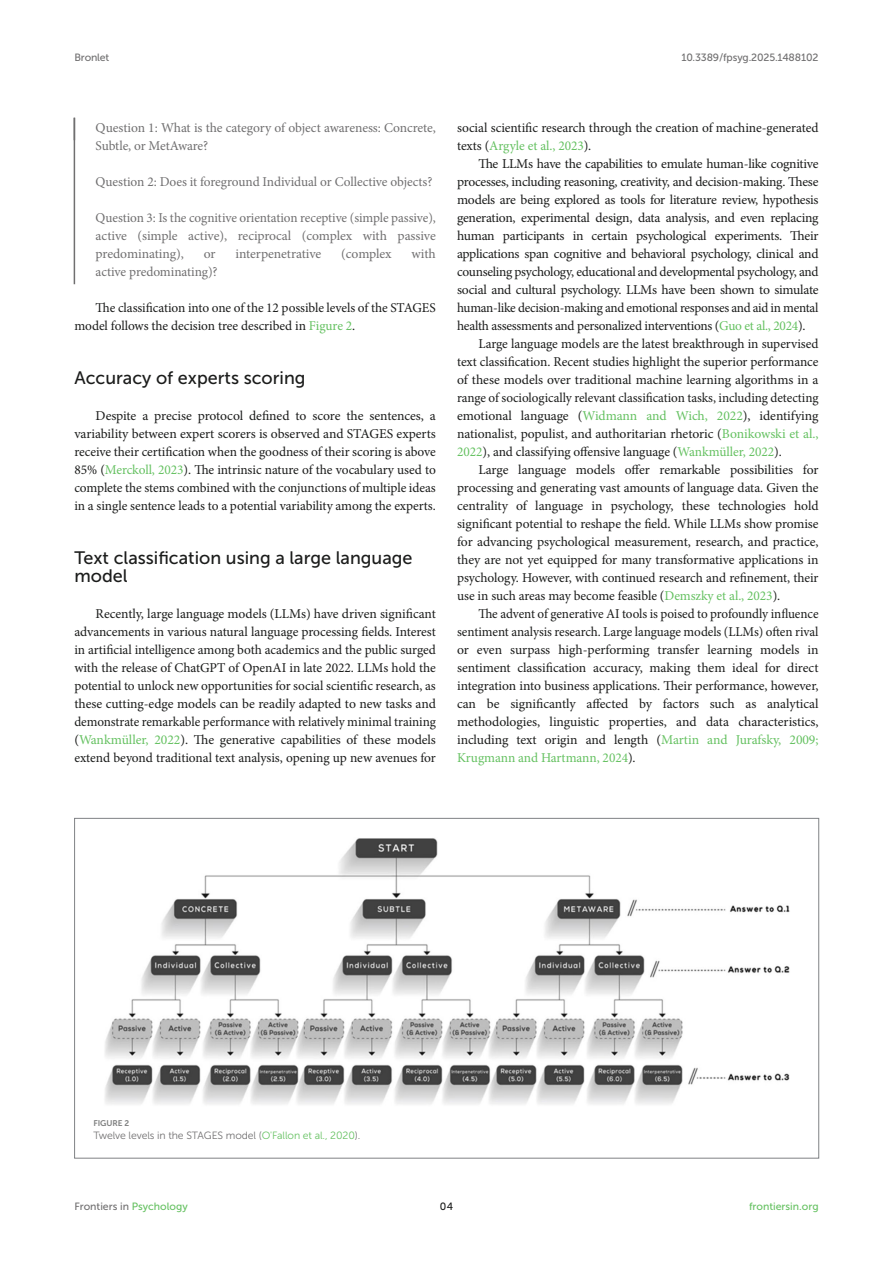
<style>
.page{position:relative;width:893px;height:1263px;background:#fff}
.page>*{position:absolute;margin:0;border:0;box-sizing:border-box;transform-origin:0 0}
.HEAD_2{font:18px/18px "Museo Sans 500";color:#1b1c1b}
.TEXT{font:13.5px/18px "Minion Pro";letter-spacing:-.005em;color:#1b1c1b;text-align:justify}
.BLOCK_QTN{font:13.5px/18px "Minion Pro";letter-spacing:-.005em;color:#706f70;text-align:justify}
.BLOCK_QTN_ABV{font:13.5px/18px "Minion Pro";letter-spacing:-.01em;color:#706f70}
.t1{font:10.5px "Museo Sans 500";letter-spacing:-.015em;color:#706f70}
.FIG_LEG{font:10.5px "Museo Sans 300";letter-spacing:-.01em;color:#706f70}
.t2{font:10.5px "Museo Sans 500";color:#65c161}
.t3{font:10.5px "Museo Sans 500";color:#1b1c1b}
.FIG_HD{font:8.25px "Museo Sans 700";letter-spacing:-.01em;color:#7e7f7f}
.s1{color:#65c161}
</style>
<div class="page">
<hr style="left:74px;top:118px;width:1px;height:166px;background:#706f70">
<img style="left:105px;top:838px;width:685px;height:266px">
<p class="t1" style="left:74px;top:51px;width:36px">Bronlet</p>
<p class="t1" style="left:681px;top:51px;width:139px">10.3389/fpsyg.2025.1488102</p>
<p class="BLOCK_QTN_ABV" style="left:96px;top:119px;width:342px">Question 1: What is the category of object awareness: Concrete,<br>Subtle, or MetAware?</p>
<p class="BLOCK_QTN_ABV" style="left:96px;top:173px;width:338px">Question 2: Does it foreground Individual or Collective objects?</p>
<p class="BLOCK_QTN" style="left:96px;top:209px;width:342px">Question 3: Is the cognitive orientation receptive (simple passive), active (simple active), reciprocal (complex with passive predominating),</p>
<p class="BLOCK_QTN" style="left:204px;top:245px;width:13px">or</p>
<p class="BLOCK_QTN" style="left:235px;top:245px;width:87px">interpenetrative</p>
<p class="BLOCK_QTN" style="left:341px;top:245px;width:52px">(complex</p>
<p class="BLOCK_QTN" style="left:412px;top:245px;width:26px">with</p>
<p class="BLOCK_QTN" style="left:96px;top:263px;width:124px">active predominating)?</p>
<p class="TEXT" style="left:74px;top:299px;width:363px;text-indent:21px">The classification into one of the 12 possible levels of the STAGES model follows the decision tree described in <span class="s1">Figure 2</span>.</p>
<p class="HEAD_2" style="left:74px;top:369px;width:233px">Accuracy of experts scoring</p>
<p class="TEXT" style="left:74px;top:407px;width:363px;text-indent:21px">Despite a precise protocol defined to score the sentences, a variability between expert scorers is observed and STAGES experts receive their certification when the goodness of their scoring is above 85% (<span class="s1">Merckoll, 2023</span>). The intrinsic nature of the vocabulary used to complete the stems combined with the conjunctions of multiple ideas in a single sentence leads to a potential variability among the experts.</p>
<p class="HEAD_2" style="left:74px;top:549px;width:340px">Text classification using a large language model</p>
<p class="TEXT" style="left:74px;top:605px;width:363px;text-indent:21px">Recently, large language models (LLMs) have driven significant advancements in various natural language processing fields. Interest in artificial intelligence among both academics and the public surged with the release of ChatGPT of OpenAI in late 2022. LLMs hold the potential to unlock new opportunities for social scientific research, as these cutting-edge models can be readily adapted to new tasks and demonstrate remarkable performance with relatively minimal training (<span class="s1">Wankmüller, 2022</span>). The generative capabilities of these models extend beyond traditional text analysis, opening up new avenues for</p>
<p class="TEXT" style="left:457px;top:119px;width:363px">social scientific research through the creation of machine-generated texts (<span class="s1">Argyle et al., 2023</span>).</p>
<p class="TEXT" style="left:457px;top:155px;width:363px;text-indent:21px">The LLMs have the capabilities to emulate human-like cognitive processes, including reasoning, creativity, and decision-making. These models are being explored as tools for literature review, hypothesis generation, experimental design, data analysis, and even replacing human participants in certain psychological experiments. Their applications span cognitive and behavioral psychology, clinical and counseling psychology, educational and developmental psychology, and social and cultural psychology. LLMs have been shown to simulate human-like decision-making and emotional responses and aid in mental health assessments and personalized interventions (<span class="s1">Guo et al., 2024</span>).</p>
<p class="TEXT" style="left:457px;top:335px;width:363px;text-indent:21px">Large language models are the latest breakthrough in supervised text classification. Recent studies highlight the superior performance of these models over traditional machine learning algorithms in a range of sociologically relevant classification tasks, including detecting emotional language (<span class="s1">Widmann and Wich, 2022</span>), identifying nationalist, populist, and authoritarian rhetoric (<span class="s1">Bonikowski et al., 2022</span>), and classifying offensive language (<span class="s1">Wankmüller, 2022</span>).</p>
<p class="TEXT" style="left:457px;top:461px;width:363px;text-indent:21px">Large language models offer remarkable possibilities for processing and generating vast amounts of language data. Given the centrality of language in psychology, these technologies hold significant potential to reshape the field. While LLMs show promise for advancing psychological measurement, research, and practice, they are not yet equipped for many transformative applications in psychology. However, with continued research and refinement, their use in such areas may become feasible (<span class="s1">Demszky et al., 2023</span>).</p>
<p class="TEXT" style="left:457px;top:605px;width:363px;text-indent:21px">The advent of generative AI tools is poised to profoundly influence sentiment analysis research. Large language models (LLMs) often rival or even surpass high-performing transfer learning models in sentiment classification accuracy, making them ideal for direct integration into business applications. Their performance, however, can be significantly affected by factors such as analytical methodologies, linguistic properties, and data characteristics, including text origin and length (<span class="s1">Martin and Jurafsky, 2009; Krugmann and Hartmann, 2024</span>).</p>
<p class="FIG_HD" style="left:94px;top:1118px;width:37px">FIGURE 2</p>
<p class="FIG_LEG" style="left:94px;top:1130px;width:268px">Twelve levels in the STAGES model (<span class="s1">O'Fallon et al., 2020</span>).</p>
<p class="t1" style="left:74px;top:1200px;width:115px">Frontiers in <span class="s1">Psychology</span></p>
<p class="t3" style="left:440px;top:1200px;width:15px">04</p>
<p class="t2" style="left:749px;top:1200px;width:71px">frontiersin.org</p>
</div>
